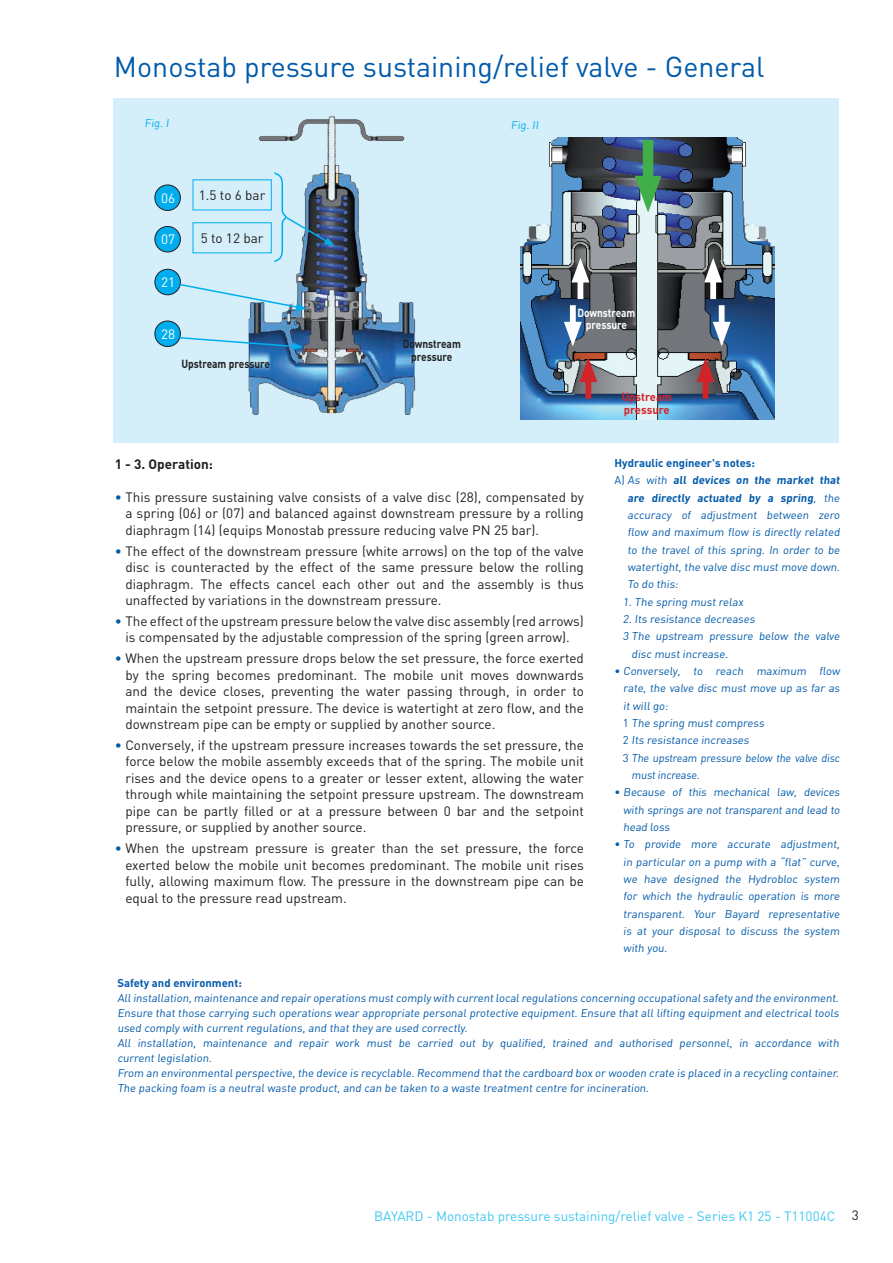
<style>
.page{position:relative;width:893px;height:1263px;background:#fff}
.page>*{position:absolute;margin:0;border:0;box-sizing:border-box;transform-origin:0 0}
.t1{font:28.5px "DIN";color:#015aaa}
.t2{font:13.5px/16.5px "DIN";color:#231f20;text-align:justify}
.t3{font:13.5px "DIN";color:#40c7f4}
.t4{font:700 13.5px "DIN";color:#231f20}
.t5{font:13.5px "DIN";color:#fff}
.t6{font:700 11.55px/13.4px "DIN";color:#231f20;text-align:center;scale:.87 1}
.t7{font:700 11.55px/11.6px "DIN";color:#fff;text-align:center;scale:.87 1}
.t8{font:700 11.55px/13.4px "DIN";color:#d1232a}
.t9{font:11.25px/17.2px "DIN";color:#015aaa;text-align:justify}
.t10{font:700 11.25px "DIN";color:#015aaa}
.t11{font:11.25px "DIN";color:#00aeef}
.s1{color:#015aaa}
.s2{font-weight:700}
</style>
<div class="page">
<div style="left:114px;top:98px;width:725px;height:344px;background:#d4effa"></div>
<img style="left:521px;top:138px;width:254px;height:282px">
<div style="left:719px;top:305px;width:6px;height:27px;background:#fff"></div>
<svg style="left:713px;top:322px;width:18px;height:24px"></svg>
<div style="left:570px;top:305px;width:6px;height:27px;background:#fff"></div>
<svg style="left:564px;top:322px;width:18px;height:24px"></svg>
<div style="left:577px;top:272px;width:6px;height:27px;background:#fff"></div>
<svg style="left:571px;top:258px;width:18px;height:24px"></svg>
<div style="left:710px;top:272px;width:6px;height:27px;background:#fff"></div>
<svg style="left:704px;top:258px;width:18px;height:24px"></svg>
<div style="left:585px;top:372px;width:6px;height:27px;background:#d1232a"></div>
<svg style="left:579px;top:357px;width:18px;height:25px"></svg>
<div style="left:703px;top:372px;width:5px;height:27px;background:#d1232a"></div>
<svg style="left:697px;top:357px;width:17px;height:25px"></svg>
<div style="left:155px;top:185px;width:25px;height:25px;background:#00aeef;border-radius:50%"></div>
<div style="left:154px;top:185px;width:27px;height:26px;border:1px solid #231f20;border-radius:50%"></div>
<div style="left:155px;top:226px;width:25px;height:26px;background:#00aeef;border-radius:50%"></div>
<div style="left:154px;top:226px;width:27px;height:26px;border:1px solid #231f20;border-radius:50%"></div>
<div style="left:155px;top:269px;width:25px;height:26px;background:#00aeef;border-radius:50%"></div>
<div style="left:154px;top:269px;width:27px;height:26px;border:1px solid #231f20;border-radius:50%"></div>
<div style="left:155px;top:321px;width:25px;height:25px;background:#00aeef;border-radius:50%"></div>
<div style="left:154px;top:321px;width:27px;height:26px;border:1px solid #231f20;border-radius:50%"></div>
<img style="left:224px;top:116px;width:192px;height:299px">
<div style="left:193px;top:222px;width:79px;height:31px;border:1px solid #00aeef"></div>
<svg style="left:179px;top:283px;width:128px;height:28px"></svg>
<svg style="left:178px;top:336px;width:125px;height:14px"></svg>
<img style="left:272px;top:171px;width:63px;height:93px">
<div style="left:643px;top:140px;width:10px;height:51px;background:#40ae49"></div>
<svg style="left:635px;top:176px;width:26px;height:37px"></svg>
<p class="t1" style="left:114px;top:49px;width:652px">Monostab pressure sustaining/relief valve - General</p>
<p class="t11" style="left:511px;top:118px;width:31px">Fig. II</p>
<p class="t11" style="left:145px;top:116px;width:28px">Fig. I</p>
<p class="t5" style="left:161px;top:189px;width:16px">06</p>
<p class="t5" style="left:161px;top:231px;width:16px">07</p>
<p class="t5" style="left:161px;top:274px;width:16px">21</p>
<p class="t5" style="left:161px;top:325px;width:16px">28</p>
<p class="t2" style="left:199px;top:187px;width:68px">1.5 to 6 bar</p>
<p class="t2" style="left:201px;top:230px;width:64px">5 to 12 bar</p>
<p class="t6" style="left:181px;top:357px;width:103px">Upstream pressure</p>
<p class="t6" style="left:403px;top:336px;width:68px">Downstream pressure</p>
<p class="t7" style="left:577px;top:307px;width:68px">Downstream pressure</p>
<p class="t8" style="left:622px;top:390px;width:52px">Upstream pressure</p>
<p class="t4" style="left:115px;top:455px;width:100px">1 - 3. Operation:</p>
<p class="t2" style="left:125px;top:489px;width:460px;text-indent:-11px"><span class="s1">•</span> This pressure sustaining valve consists of a valve disc (28), compensated by a spring (06) or (07) and balanced against downstream pressure by a rolling diaphragm (14) (equips Monostab pressure reducing valve PN 25 bar).</p>
<p class="t2" style="left:125px;top:542px;width:460px;text-indent:-11px"><span class="s1">•</span> The effect of the downstream pressure (white arrows) on the top of the valve disc is counteracted by the effect of the same pressure below the rolling diaphragm. The effects cancel each other out and the assembly is thus unaffected by variations in the downstream pressure.</p>
<p class="t2" style="left:115px;top:613px;width:471px;text-align:center"><span class="s1">•</span> The effect of the upstream pressure below the valve disc assembly (red arrows) is compensated by the adjustable compression of the spring (green arrow).</p>
<p class="t2" style="left:125px;top:650px;width:460px;text-indent:-11px"><span class="s1">•</span> When the upstream pressure drops below the set pressure, the force exerted by the spring becomes predominant. The mobile unit moves downwards and the device closes, preventing the water passing through, in order to maintain the setpoint pressure. The device is watertight at zero flow, and the downstream pipe can be empty or supplied by another source.</p>
<p class="t2" style="left:125px;top:737px;width:460px;text-indent:-11px"><span class="s1">•</span> Conversely, if the upstream pressure increases towards the set pressure, the force below the mobile assembly exceeds that of the spring. The mobile unit rises and the device opens to a greater or lesser extent, allowing the water through while maintaining the setpoint pressure upstream. The downstream pipe can be partly filled or at a pressure between 0 bar and the setpoint pressure, or supplied by another source.</p>
<p class="t2" style="left:125px;top:840px;width:460px;text-indent:-11px"><span class="s1">•</span> When the upstream pressure is greater than the set pressure, the force exerted below the mobile unit becomes predominant. The mobile unit rises fully, allowing maximum flow. The pressure in the downstream pipe can be equal to the pressure read upstream.</p>
<p class="t10" style="left:614px;top:456px;width:142px">Hydraulic engineer's notes:</p>
<p class="t9" style="left:627px;top:471px;width:216px;text-indent:-13px">A) As with <span class="s2">all devices on the market that are directly actuated by a spring</span>, the accuracy of adjustment between zero flow and maximum flow is directly related to the travel of this spring. In order to be watertight, the valve disc must move down.<br>To do this:</p>
<p class="t9" style="left:623px;top:593px;width:124px">1. The spring must relax</p>
<p class="t9" style="left:623px;top:610px;width:135px">2. Its resistance decreases</p>
<p class="t9" style="left:631px;top:627px;width:211px;text-indent:-9px">3 The upstream pressure below the valve disc must increase.</p>
<p class="t9" style="left:623px;top:662px;width:220px;text-indent:-9px">• Conversely, to reach maximum flow rate, the valve disc must move up as far as it will go:</p>
<p class="t9" style="left:623px;top:714px;width:144px">1 The spring must compress</p>
<p class="t9" style="left:623px;top:731px;width:129px">2 Its resistance increases</p>
<p class="t9" style="left:632px;top:749px;width:211px;text-indent:-9px">3 The upstream pressure below the valve disc must increase.</p>
<p class="t9" style="left:623px;top:783px;width:220px;text-indent:-9px">• Because of this mechanical law, devices with springs are not transparent and lead to head loss</p>
<p class="t9" style="left:623px;top:835px;width:220px;text-indent:-9px">• To provide more accurate adjustment, in particular on a pump with a “flat” curve, we have designed the Hydrobloc system for which the hydraulic operation is more transparent. Your Bayard representative is at your disposal to discuss the system with you.</p>
<p class="t10" style="left:117px;top:976px;width:126px">Safety and environment:</p>
<p class="t9" style="left:117px;top:991px;width:725px;line-height:15px">All installation,maintenance and repair operations must comply with current local regulations concerning occupational safety and the environment.<br>Ensure that those carrying such operations wear appropriate personal protective equipment. Ensure that all lifting equipment and electrical tools used comply with current regulations, and that they are used correctly.</p>
<p class="t9" style="left:117px;top:1036px;width:725px;line-height:15px">All installation, maintenance and repair work must be carried out by qualified, trained and authorised personnel, in accordance with current legislation.</p>
<p class="t9" style="left:117px;top:1066px;width:725px;line-height:15px">From an environmental perspective, the device is recyclable. Recommend that the cardboard box or wooden crate is placed in a recycling container.<br>The packing foam is a neutral waste product, and can be taken to a waste treatment centre for incineration.</p>
<p class="t3" style="left:374px;top:1207px;width:463px">BAYARD - Monostab pressure sustaining/relief valve - Series K1 25 - T11004C</p>
<p class="t2" style="left:852px;top:1207px;width:9px">3</p>
</div>
